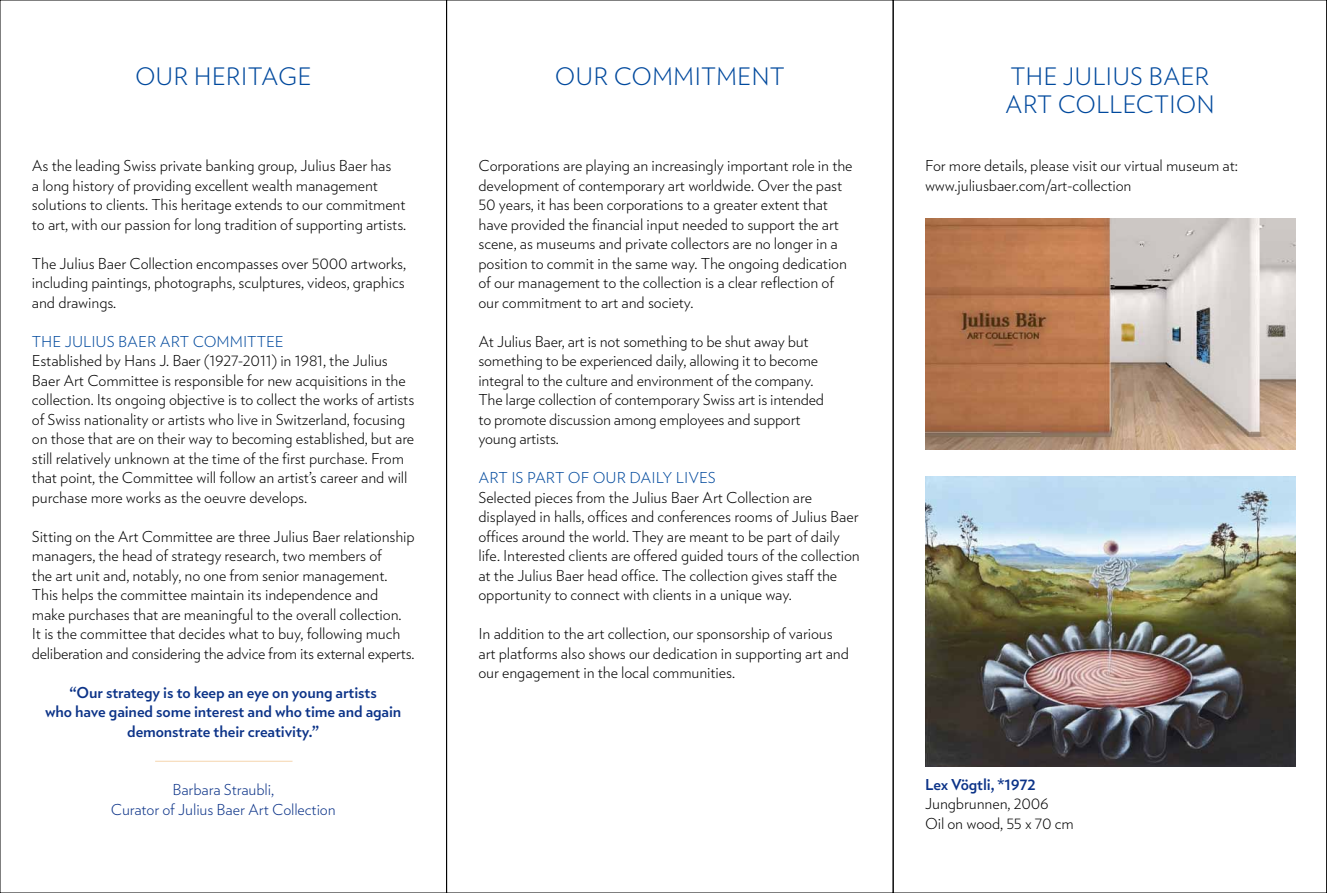
<style>
.page{position:relative;width:1327px;height:893px;background:#fff}
.page>*{position:absolute;margin:0;border:0;box-sizing:border-box;transform-origin:0 0}
.t1{font:300 24px/28.5px "Verlag Text";color:#00499d}
.t2{font:300 15px/19.5px "Verlag Text";letter-spacing:-.01em;color:#000}
.t3{font:700 15px/19.5px "Verlag Text";letter-spacing:-.01em;color:#0c3388;text-align:center}
.t4{font:300 15px "Verlag Text";color:#00499d}
.t5{font:300 15px/19.5px "Verlag Text";letter-spacing:-.01em;color:#0c3388;text-align:center}
</style>
<div class="page">
<hr style="left:155px;top:761px;width:137px;height:1px;background:#f7debf">
<img style="left:925px;top:476px;width:370px;height:290px">
<img style="left:925px;top:219px;width:370px;height:231px">
<h1 class="t1" style="left:135px;top:61px;width:178px">OUR HERITAGE</h1>
<p class="t2" style="left:32px;top:156px;width:376px">As the leading Swiss private banking group, Julius Baer has<br>a long history of providing excellent wealth management solutions to clients. This heritage extends to our commitment to art, with our passion for long tradition of supporting artists.</p>
<p class="t2" style="left:32px;top:253px;width:376px;text-align:justify">The Julius Baer Collection encompasses over 5000 artworks, including paintings, photographs, sculptures, videos, graphics and drawings.</p>
<p class="t4" style="left:32px;top:329px;width:50px">The Julius</p>
<p class="t4" style="left:118px;top:329px;width:20px">Baer</p>
<p class="t4" style="left:160px;top:329px;width:55px">Art Committee</p>
<p class="t2" style="left:32px;top:351px;width:384px">Established by Hans J. Baer (1927-2011) in 1981, the Julius Baer Art Committee is responsible for new acquisitions in the collection. Its ongoing objective is to collect the works of artists of Swiss nationality or artists who live in Switzerland, focusing on those that are on their way to becoming established, but are still relatively unknown at the time of the first purchase. From that point, the Committee will follow an artist’s career and will purchase more works as the oeuvre develops.</p>
<p class="t2" style="left:32px;top:526px;width:384px">Sitting on the Art Committee are three Julius Baer relationship managers, the head of strategy research, two members of<br>the art unit and, notably, no one from senior management.<br>This helps the committee maintain its independence and make purchases that are meaningful to the overall collection.<br>It is the committee that decides what to buy, following much deliberation and considering the advice from its external experts.</p>
<p class="t3" style="left:45px;top:682px;width:358px">“Our strategy is to keep an eye on young artists<br>who have gained some interest and who time and again demonstrate their creativity.”</p>
<p class="t5" style="left:111px;top:780px;width:226px">Barbara Straubli,<br>Curator of Julius Baer Art Collection</p>
<h1 class="t1" style="left:555px;top:61px;width:231px">OUR COMMITMENT</h1>
<p class="t2" style="left:478px;top:156px;width:376px">Corporations are playing an increasingly important role in the development of contemporary art worldwide. Over the past 50 years, it has been corporations to a greater extent that have provided the financial input needed to support the art scene, as museums and private collectors are no longer in a position to commit in the same way. The ongoing dedication of our management to the collection is a clear reflection of our commitment to art and society.</p>
<p class="t2" style="left:478px;top:331px;width:347px">At Julius Baer, art is not something to be shut away but something to be experienced daily, allowing it to become integral to the culture and environment of the company.<br>The large collection of contemporary Swiss art is intended to promote discussion among employees and support young artists.</p>
<p class="t4" style="left:478px;top:466px;width:59px">Art ispart</p>
<p class="t4" style="left:568px;top:466px;width:37px">of our</p>
<p class="t4" style="left:629px;top:466px;width:10px">daily</p>
<p class="t4" style="left:676px;top:466px;width:9px">lives</p>
<p class="t2" style="left:478px;top:487px;width:383px">Selected pieces from the Julius Baer Art Collection are displayed in halls, offices and conferences rooms of Julius Baer offices around the world. They are meant to be part of daily life. Interested clients are offered guided tours of the collection at the Julius Baer head office. The collection gives staff the opportunity to connect with clients in a unique way.</p>
<p class="t2" style="left:478px;top:624px;width:372px">In addition to the art collection, our sponsorship of various art platforms also shows our dedication in supporting art and our engagement in the local communities.</p>
<h1 class="t1" style="left:1005px;top:61px;width:211px">THE JULIUS BAER<br>ART COLLECTION</h1>
<p class="t2" style="left:925px;top:156px;width:314px">For more details, please visit our virtual museum at: www.juliusbaer.com/art-collection</p>
<p class="t3" style="left:925px;top:774px;width:112px">Lex Vögtli, *1972</p>
<p class="t2" style="left:925px;top:794px;width:150px">Jungbrunnen, 2006<br>Oil on wood, 55 x 70 cm</p>
</div>
